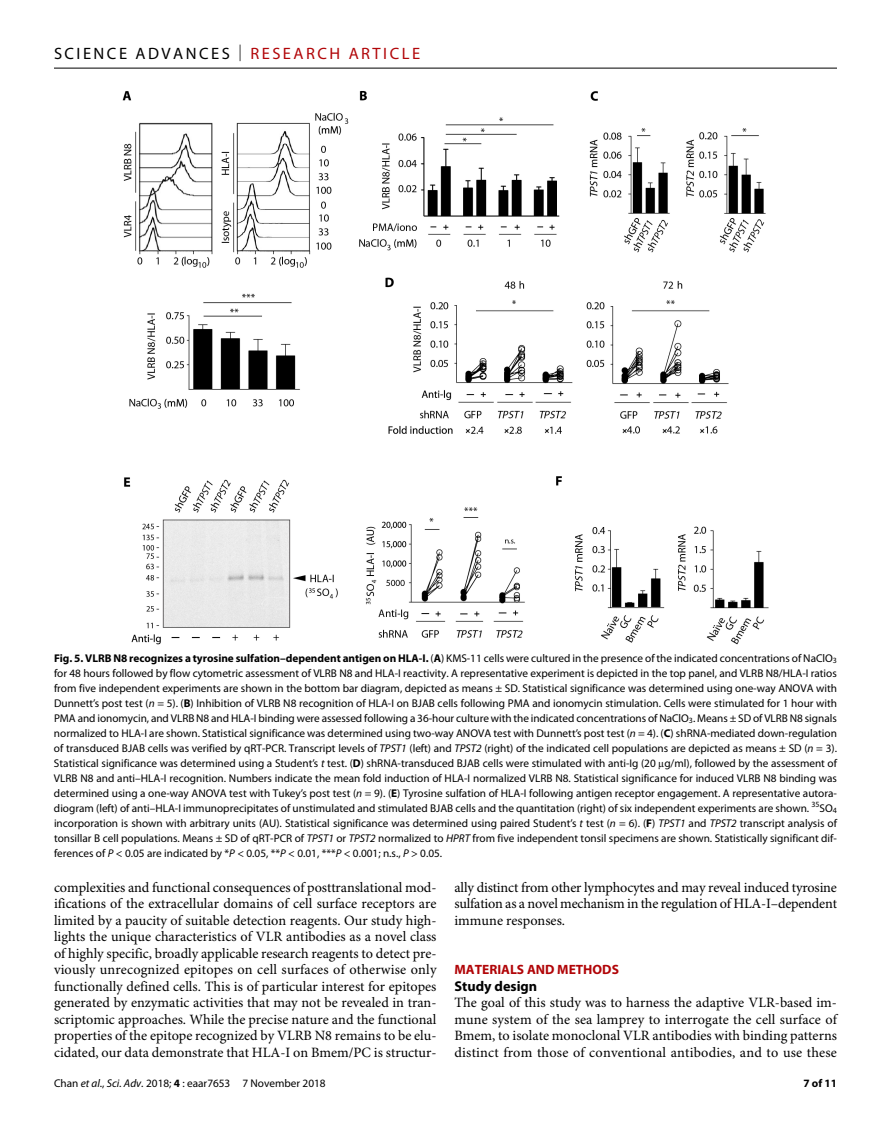
<style>
.page{position:relative;width:891px;height:1134px;background:#fff}
.page>*{position:absolute;margin:0;border:0;box-sizing:border-box;transform-origin:0 0}
.t1{font:16.5px "Myriad Pro";letter-spacing:.15em;color:#000}
.t2{font:14.25px/16.5px "Minion Pro";color:#000;text-align:justify}
.t3{font:700 14.25px "Myriad Pro";color:#000}
.t4{font:700 13.5px "Myriad Pro";color:#b10508}
.t5{font:11.25px/15px "Myriad Pro";color:#000;text-align:justify}
.t6{font:700 11.25px "Myriad Pro";color:#000}
.s1{font-weight:300}
.s2{color:#b10508}
.s3{font-weight:700}
.s4{font-style:italic}
</style>
<div class="page">
<hr style="left:54px;top:68px;width:783px;height:1px;background:#000">
<img style="left:122px;top:91px;width:647px;height:554px">
<h1 class="t1" style="left:54px;top:40px;width:368px">SCIENCE ADVANCES <span class="s1">|</span> <span class="s2">RESEARCH ARTICLE</span></h1>
<p class="t5" style="left:54px;top:651px;width:785px"><span class="s3">Fig. 5. VLRB N8 recognizes a tyrosine sulfation–dependent antigen on HLA-I.</span> (<span class="s3">A</span>) KMS-11 cells were cultured in the presence of the indicated concentrations of NaClO<sub>3 </sub>for 48 hours followed by flow cytometric assessment of VLRB N8 and HLA-I reactivity. A representative experiment is depicted in the top panel, and VLRB N8/HLA-I ratios from five independent experiments are shown in the bottom bar diagram, depicted as means ± SD. Statistical significance was determined using one-way ANOVA with Dunnett’s post test (<span class="s4">n</span> = 5). (<span class="s3">B</span>) Inhibition of VLRB N8 recognition of HLA-I on BJAB cells following PMA and ionomycin stimulation. Cells were stimulated for 1 hour with PMA and ionomycin, and VLRB N8 and HLA-I binding were assessed following a 36-hour culture with the indicated concentrations of NaClO<sub>3</sub>. Means ± SD of VLRB N8 signals normalized to HLA-I are shown. Statistical significance was determined using two-way ANOVA test with Dunnett’s post test (<span class="s4">n</span> = 4). (<span class="s3">C</span>) shRNA-mediated down-regulation of transduced BJAB cells was verified by qRT-PCR. Transcript levels of <span class="s4">TPST1</span> (left) and <span class="s4">TPST2</span> (right) of the indicated cell populations are depicted as means ± SD (<span class="s4">n</span> = 3).<br>Statistical significance was determined using a Student’s <span class="s4">t</span> test. (<span class="s3">D</span>) shRNA-transduced BJAB cells were stimulated with anti-Ig (20 g/ml), followed by the assessment of VLRB N8 and anti–HLA-I recognition. Numbers indicate the mean fold induction of HLA-I normalized VLRB N8. Statistical significance for induced VLRB N8 binding was determined using a one-way ANOVA test with Tukey’s post test (<span class="s4">n</span> = 9). (<span class="s3">E</span>) Tyrosine sulfation of HLA-I following antigen receptor engagement. A representative autora&shy;diogram (left) of anti–HLA-I immunoprecipitates of unstimulated and stimulated BJAB cells and the quantitation (right) of six independent experiments are shown. <sup>35</sup>SO<sub>4 </sub>incorporation is shown with arbitrary units (AU). Statistical significance was determined using paired Student’s <span class="s4">t</span> test (<span class="s4">n</span> = 6). (<span class="s3">F</span>) <span class="s4">TPST1</span> and <span class="s4">TPST2</span> transcript analysis of tonsillar B cell populations. Means ± SD of qRT-PCR of <span class="s4">TPST1</span> or <span class="s4">TPST2</span> normalized to <span class="s4">HPRT</span> from five independent tonsil specimens are shown. Statistically significant dif&shy;ferences of <span class="s4">P</span> &lt; 0.05 are indicated by *<span class="s4">P</span> &lt; 0.05, **<span class="s4">P</span> &lt; 0.01, ***<span class="s4">P</span> &lt; 0.001; n.s., <span class="s4">P</span> &gt; 0.05.</p>
<p class="t2" style="left:54px;top:880px;width:384px">complexities and functional consequences of posttranslational mod&shy;ifications of the extracellular domains of cell surface receptors are limited by a paucity of suitable detection reagents. Our study high&shy;lights the unique characteristics of VLR antibodies as a novel class of highly specific, broadly applicable research reagents to detect pre&shy;viously unrecognized epitopes on cell surfaces of otherwise only functionally defined cells. This is of particular interest for epitopes generated by enzymatic activities that may not be revealed in tran&shy;scriptomic approaches. While the precise nature and the functional properties of the epitope recognized by VLRB N8 remains to be elu&shy;cidated, our data demonstrate that HLA-I on Bmem/PC is structur-</p>
<p class="t2" style="left:454px;top:880px;width:384px">ally distinct from other lymphocytes and may reveal induced tyrosine sulfation as a novel mechanism in the regulation of HLA-I–dependent immune responses.</p>
<p class="t4" style="left:454px;top:959px;width:166px">MATERIALS AND METHODS</p>
<p class="t3" style="left:454px;top:974px;width:84px">Study design</p>
<p class="t2" style="left:454px;top:996px;width:384px">The goal of this study was to harness the adaptive VLR-based im&shy;mune system of the sea lamprey to interrogate the cell surface of Bmem, to isolate monoclonal VLR antibodies with binding patterns distinct from those of conventional antibodies, and to use these</p>
<p class="t5" style="left:54px;top:1076px;width:273px">Chan <span class="s4">et al</span>., <span class="s4">Sci. Adv.</span> 2018; <span class="s3">4</span> : eaar7653 7 November 2018</p>
<p class="t6" style="left:803px;top:1074px;width:35px">7 of 11</p>
</div>
